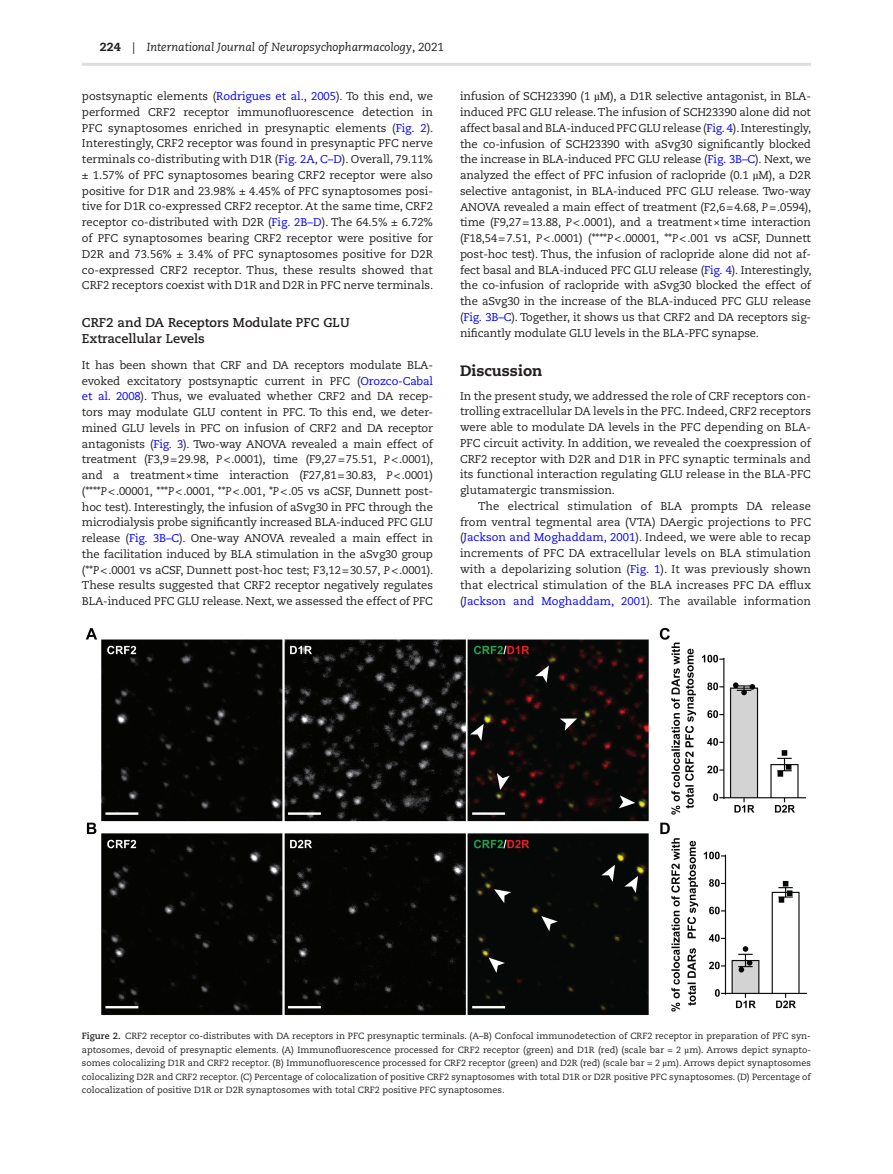
<style>
.page{position:relative;width:893px;height:1174px;background:#fff}
.page>*{position:absolute;margin:0;border:0;box-sizing:border-box;transform-origin:0 0}
.t1{font:800 15px "Caecilia LT Std";color:#231f20}
.t2{font:700 12.75px/16.5px "Caecilia LT Std";color:#231f20}
.t3{font:italic 11.7px "Caecilia LT Std";color:#231f20}
.t4{font:11.25px/15.8px "Caecilia LT Std";letter-spacing:-.01em;color:#231f20;text-align:justify}
.t5{font:9px/13.5px "Caecilia LT Std";color:#231f20;text-align:justify}
.s1{font-weight:800;font-style:normal}
.s2{font-style:normal}
.s3{color:#00f}
.s4{font-style:italic}
.s5{font-family:"Gandhari Unicode"}
.s6{font-weight:700}
</style>
<div class="page">
<hr style="left:82px;top:63px;width:729px;height:3px;background:#dcdddf">
<img style="left:86px;top:628px;width:721px;height:387px">
<p class="t3" style="left:100px;top:40px;width:346px"><span class="s1">224</span> <span class="s2">|</span> International Journal of Neuropsychopharmacology<span class="s2">, 2021</span></p>
<p class="t4" style="left:82px;top:89px;width:353px;text-align:left">postsynaptic elements (<span class="s3">Rodrigues et al., 2005</span>). To this end, we performed CRF2 receptor immunofluorescence detection in PFC synaptosomes enriched in presynaptic elements (<span class="s3">Fig. 2</span>).<br>Interestingly, CRF2 receptor was found in presynaptic PFC nerve terminals co-distributing with D1R (<span class="s3">Fig. 2A</span>, <span class="s3">C–D</span>). Overall, 79.11% ± 1.57% of PFC synaptosomes bearing CRF2 receptor were also positive for D1R and 23.98% ± 4.45% of PFC synaptosomes posi&shy;tive for D1R co-expressed CRF2 receptor. At the same time, CRF2 receptor co-distributed with D2R (<span class="s3">Fig. 2B–D</span>). The 64.5% ± 6.72% of PFC synaptosomes bearing CRF2 receptor were positive for D2R and 73.56% ± 3.4% of PFC synaptosomes positive for D2R co-expressed CRF2 receptor. Thus, these results showed that CRF2 receptors coexist with D1R and D2R in PFC nerve terminals.</p>
<p class="t2" style="left:82px;top:314px;width:269px">CRF2 and DA Receptors Modulate PFC GLU<br>Extracellular Levels</p>
<p class="t4" style="left:82px;top:357px;width:353px">It has been shown that CRF and DA receptors modulate BLA&shy;evoked excitatory postsynaptic current in PFC (<span class="s3">Orozco-Cabal et al. 2008</span>). Thus, we evaluated whether CRF2 and DA recep&shy;tors may modulate GLU content in PFC. To this end, we deter&shy;mined GLU levels in PFC on infusion of CRF2 and DA receptor antagonists (<span class="s3">Fig. 3</span>). Two-way ANOVA revealed a main effect of treatment (F3,9=29.98, <span class="s4">P</span>&lt;.0001), time (F9,27=75.51, <span class="s4">P</span>&lt;.0001), and a treatment<span class="s5">×</span>time interaction (F27,81=30.83, <span class="s4">P</span>&lt;.0001) (****<span class="s4">P</span>&lt;.00001, ***<span class="s4">P</span>&lt;.0001, **<span class="s4">P</span>&lt;.001, *<span class="s4">P</span>&lt;.05 vs aCSF, Dunnett post&shy;hoc test). Interestingly, the infusion of aSvg30 in PFC through the microdialysis probe significantly increased BLA-induced PFC GLU release (<span class="s3">Fig. 3B–C</span>). One-way ANOVA revealed a main effect in the facilitation induced by BLA stimulation in the aSvg30 group (**<span class="s4">P</span>&lt;.0001 vs aCSF, Dunnett post-hoc test; F3,12=30.57, <span class="s4">P</span>&lt;.0001).<br>These results suggested that CRF2 receptor negatively regulates BLA-induced PFC GLU release. Next, we assessed the effect of PFC</p>
<p class="t4" style="left:460px;top:89px;width:353px;text-align:left">infusion of SCH23390 (1 <span class="s5">µ</span>M), a D1R selective antagonist, in BLA&shy;induced PFC GLU release. The infusion of SCH23390 alone did not affect basal and BLA-induced PFC GLU release (<span class="s3">Fig. 4</span>). Interestingly, the co-infusion of SCH23390 with aSvg30 significantly blocked the increase in BLA-induced PFC GLU release (<span class="s3">Fig. 3B–C</span>). Next, we analyzed the effect of PFC infusion of raclopride (0.1 <span class="s5">µ</span>M), a D2R selective antagonist, in BLA-induced PFC GLU release. Two-way ANOVA revealed a main effect of treatment (F2,6=4.68, <span class="s4">P</span>=.0594), time (F9,27=13.88, <span class="s4">P</span>&lt;.0001), and a treatment<span class="s5">×</span>time interaction (F18,54=7.51, <span class="s4">P</span>&lt;.0001) (****<span class="s4">P</span>&lt;.00001, **<span class="s4">P</span>&lt;.001 vs aCSF, Dunnett post-hoc test). Thus, the infusion of raclopride alone did not af&shy;fect basal and BLA-induced PFC GLU release (<span class="s3">Fig. 4</span>). Interestingly, the co-infusion of raclopride with aSvg30 blocked the effect of the aSvg30 in the increase of the BLA-induced PFC GLU release (<span class="s3">Fig. 3B–C</span>). Together, it shows us that CRF2 and DA receptors sig&shy;nificantly modulate GLU levels in the BLA-PFC synapse.</p>
<h1 class="t1" style="left:460px;top:361px;width:84px">Discussion</h1>
<p class="t4" style="left:460px;top:388px;width:353px">In the present study, we addressed the role of CRF receptors con&shy;trolling extracellular DA levels in the PFC. Indeed, CRF2 receptors were able to modulate DA levels in the PFC depending on BLA-PFC circuit activity. In addition, we revealed the coexpression of CRF2 receptor with D2R and D1R in PFC synaptic terminals and its functional interaction regulating GLU release in the BLA-PFC glutamatergic transmission.</p>
<p class="t4" style="left:460px;top:498px;width:353px;text-indent:18px">The electrical stimulation of BLA prompts DA release from ventral tegmental area (VTA) DAergic projections to PFC (<span class="s3">Jackson and Moghaddam, 2001</span>). Indeed, we were able to recap increments of PFC DA extracellular levels on BLA stimulation with a depolarizing solution (<span class="s3">Fig. 1</span>). It was previously shown that electrical stimulation of the BLA increases PFC DA efflux (<span class="s3">Jackson and Moghaddam, 2001</span>). The available information</p>
<p class="t5" style="left:82px;top:1029px;width:731px"><span class="s6">Figure 2.</span> CRF2 receptor co-distributes with DA receptors in PFC presynaptic terminals. (A–B) Confocal immunodetection of CRF2 receptor in preparation of PFC syn&shy;aptosomes, devoid of presynaptic elements. (A) Immunofluorescence processed for CRF2 receptor (green) and D1R (red) (scale bar = 2 <span class="s5">µ</span>m). Arrows depict synapto&shy;somes colocalizing D1R and CRF2 receptor. (B) Immunofluorescence processed for CRF2 receptor (green) and D2R (red) (scale bar = 2 <span class="s5">µ</span>m). Arrows depict synaptosomes colocalizing D2R and CRF2 receptor. (C) Percentage of colocalization of positive CRF2 synaptosomes with total D1R or D2R positive PFC synaptosomes. (D) Percentage of colocalization of positive D1R or D2R synaptosomes with total CRF2 positive PFC synaptosomes.</p>
</div>
